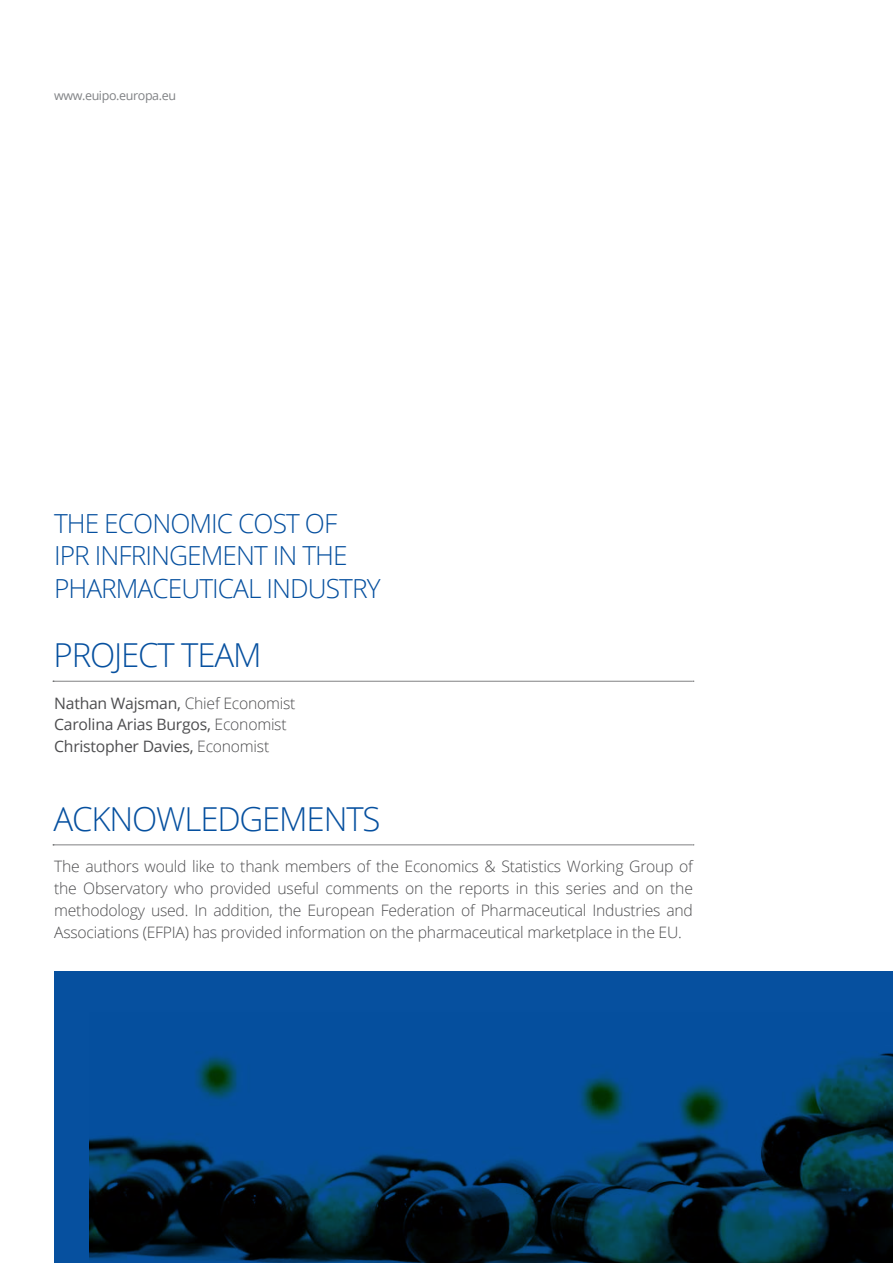
<style>
.page{position:relative;width:893px;height:1263px;background:#fff}
.page>*{position:absolute;margin:0;border:0;box-sizing:border-box;transform-origin:0 0}
.t1{font:300 33px "Open Sans";letter-spacing:-.035em;color:#06509f}
.t2{font:300 26.25px/32.8px "Open Sans";letter-spacing:-.035em;color:#06509f}
.t3{font:300 15.75px/21.8px "Open Sans";letter-spacing:-.015em;color:#4d4d4f;text-align:justify}
.t4{font:15.75px/21.8px "Open Sans";letter-spacing:-.015em;color:#4d4d4f}
.t5{font:12.45px "Open Sans";letter-spacing:-.03em;color:#808285}
.s1{font-weight:300}
</style>
<div class="page">
<div style="left:54px;top:972px;width:839px;height:291px;background:#06509f"></div>
<img style="left:89px;top:1053px;width:804px;height:210px">
<svg style="left:53px;top:681px;width:641px;height:1px"></svg>
<svg style="left:53px;top:845px;width:641px;height:1px"></svg>
<p class="t5" style="left:54px;top:87px;width:124px">www.euipo.europa.eu</p>
<h2 class="t2" style="left:54px;top:506px;width:328px">THE ECONOMIC COST OF<br>IPR INFRINGEMENT IN THE<br>PHARMACEUTICAL INDUSTRY</h2>
<h1 class="t1" style="left:54px;top:632px;width:209px">PROJECT TEAM</h1>
<p class="t4" style="left:54px;top:691px;width:243px">Nathan Wajsman, <span class="s1">Chief Economist<br></span>Carolina Arias Burgos, <span class="s1">Economist<br></span>Christopher Davies, <span class="s1">Economist</span></p>
<h1 class="t1" style="left:54px;top:796px;width:328px">ACKNOWLEDGEMENTS</h1>
<p class="t3" style="left:54px;top:855px;width:640px">The authors would like to thank members of the Economics &amp; Statistics Working Group of the Observatory who provided useful comments on the reports in this series and on the methodology used. In addition, the European Federation of Pharmaceutical Industries and Associations (EFPIA) has provided information on the pharmaceutical marketplace in the EU.</p>
</div>
